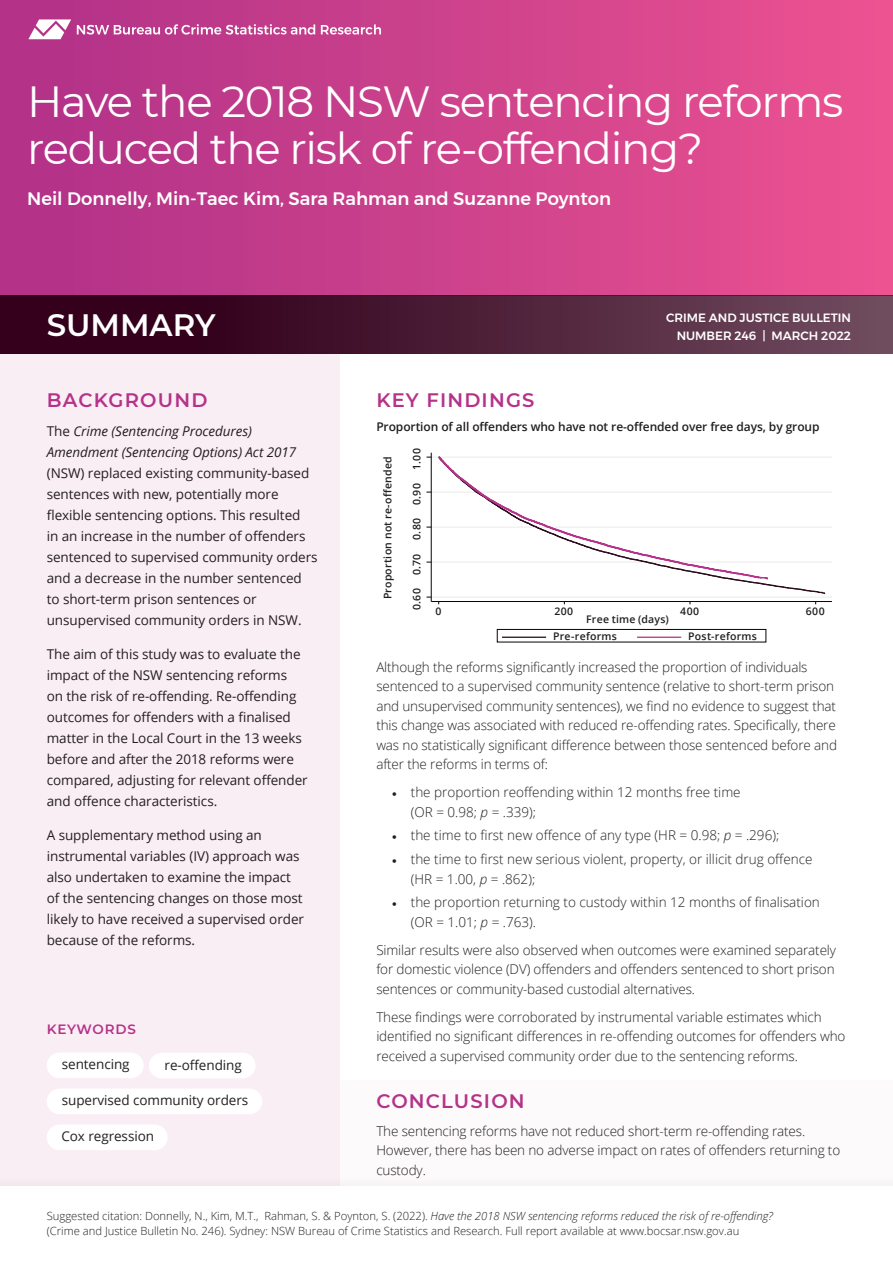
<style>
.page{position:relative;width:893px;height:1263px;background:#fff}
.page>*{position:absolute;margin:0;border:0;box-sizing:border-box;transform-origin:0 0}
.t1{font:43.5px/46.8px "Montserrat";letter-spacing:-.03em;color:#fff}
.Summary{font:600 30.9px "Montserrat";color:#fff}
.t2{font:600 19.5px "Montserrat";letter-spacing:.06em;color:#b43389}
.Author{font:500 18px "Montserrat";color:#fff}
.Body_Right{font:300 13.5px/19.5px "Open Sans";letter-spacing:-.01em;color:#231f20}
.Body_left{font:13.5px/21px "Open Sans";letter-spacing:-.005em;color:#231f20}
.Key_Words{font:13.5px "Open Sans";letter-spacing:-.005em;color:#231f20}
.t3{font:600 13.5px "Montserrat";letter-spacing:.06em;color:#b43389}
.Body_Right-2{font:600 12px "Open Sans";letter-spacing:-.005em;color:#231f20}
.Number_and_Month{font:500 12px/18px "Montserrat";color:#fff;text-align:right}
.Citation{font:300 11.25px/15px "Open Sans";color:#231f20}
.t4{font:600 10.5px/17px "Open Sans";letter-spacing:.02em;color:#211e1e}
.s1{font-style:italic}
.s2{font-family:"Minion Pro";font-weight:400}
</style>
<div class="page">
<div style="left:0;top:354px;width:340px;height:833px;background:#faeef5"></div>
<div style="left:340px;top:1080px;width:553px;height:107px;background:#fdfafc"></div>
<div style="left:0;top:1174px;width:893px;height:89px;background:#f9f4f6"></div>
<div style="left:0;top:1186px;width:893px;height:77px;background:#fff"></div>
<div style="left:0;top:0;width:893px;height:296px;background:linear-gradient(to right,#af3188,#ec5291)"></div>
<svg style="left:77px;top:24px;width:238px;height:11px"></svg>
<svg style="left:321px;top:24px;width:60px;height:11px"></svg>
<svg style="left:28px;top:19px;width:43px;height:20px"></svg>
<div style="left:0;top:296px;width:893px;height:58px;background:linear-gradient(to right,#290010,#6e4a5d)"></div>
<div style="left:47px;top:1052px;width:97px;height:26px;background:#fff;border-radius:13px"></div>
<div style="left:149px;top:1053px;width:106px;height:25px;background:#fff;border-radius:13px"></div>
<div style="left:47px;top:1088px;width:215px;height:26px;background:#fff;border-radius:13px"></div>
<div style="left:47px;top:1124px;width:121px;height:26px;background:#fff;border-radius:13px"></div>
<hr style="left:431px;top:597px;width:401px;height:1px;background:#eaeaea">
<hr style="left:431px;top:562px;width:401px;height:1px;background:#eaeaea">
<hr style="left:431px;top:527px;width:401px;height:1px;background:#eaeaea">
<hr style="left:431px;top:492px;width:401px;height:1px;background:#eaeaea">
<hr style="left:431px;top:457px;width:401px;height:1px;background:#eaeaea">
<svg style="left:438px;top:456px;width:330px;height:125px"></svg>
<hr style="left:431px;top:453px;width:1px;height:148px;background:#050504">
<hr style="left:431px;top:601px;width:401px;height:1px;background:#050504">
<svg style="left:497px;top:636px;width:269px;height:7px"></svg>
<div style="left:497px;top:629px;width:269px;height:13px;border:1px solid #050504"></div>
<hr style="left:502px;top:637px;width:44px;height:1px;background:#2e0e1e">
<hr style="left:637px;top:637px;width:44px;height:1px;background:#b63489">
<h1 class="t1" style="left:27px;top:77px;width:818px">Have the 2018 NSW sentencing reforms reduced the risk of re-offending?</h1>
<p class="Author" style="left:27px;top:185px;width:586px">Neil Donnelly, Min-Taec Kim, Sara Rahman and Suzanne Poynton</p>
<p class="Summary" style="left:47px;top:303px;width:170px">SUMMARY</p>
<h2 class="t2" style="left:47px;top:386px;width:162px">BACKGROUND</h2>
<p class="Body_left" style="left:47px;top:421px;width:272px">The <span class="s1">Crime (Sentencing Procedures)<br>Amendment (Sentencing Options) Act 2017 </span>(NSW) replaced existing community-based sentences with new, potentially more flexible sentencing options. This resulted<br>in an increase in the number of offenders sentenced to supervised community orders and a decrease in the number sentenced to short-term prison sentences or unsupervised community orders in NSW.</p>
<p class="Body_left" style="left:47px;top:643px;width:262px">The aim of this study was to evaluate the impact of the NSW sentencing reforms<br>on the risk of re-offending. Re-offending outcomes for offenders with a finalised matter in the Local Court in the 13 weeks before and after the 2018 reforms were compared, adjusting for relevant offender and offence characteristics.</p>
<p class="Body_left" style="left:47px;top:824px;width:259px">A supplementary method using an instrumental variables (IV) approach was also undertaken to examine the impact of the sentencing changes on those most likely to have received a supervised order because of the reforms.</p>
<p class="t3" style="left:47px;top:1020px;width:91px">KEYWORDS</p>
<p class="Body_left" style="left:62px;top:1053px;width:69px">sentencing</p>
<p class="Key_Words" style="left:165px;top:1055px;width:79px">re-offending</p>
<p class="Body_left" style="left:62px;top:1089px;width:188px">supervised community orders</p>
<p class="Key_Words" style="left:61px;top:1127px;width:94px">Cox regression</p>
<h2 class="t2" style="left:376px;top:386px;width:160px">KEY FINDINGS</h2>
<p class="Number_and_Month" style="left:666px;top:309px;width:186px">CRIME AND JUSTICE BULLETIN<br>NUMBER 246 | MARCH 2022</p>
<p class="Body_Right-2" style="left:376px;top:419px;width:445px">Proportion of all offenders who have not re-offended over free days, by group</p>
<p class="t4" style="left:379px;top:599px;width:144px;rotate:-90deg">Proportion not re-offended</p>
<p class="t4" style="left:408px;top:470px;width:23px;rotate:-90deg">1.00</p>
<p class="t4" style="left:408px;top:540px;width:58px;rotate:-90deg">0.80 0.90</p>
<p class="t4" style="left:408px;top:575px;width:23px;rotate:-90deg">0.70</p>
<p class="t4" style="left:408px;top:610px;width:23px;rotate:-90deg">0.60</p>
<p class="t4" style="left:435px;top:603px;width:7px">0</p>
<p class="t4" style="left:554px;top:603px;width:20px">200</p>
<p class="t4" style="left:680px;top:603px;width:21px">400</p>
<p class="t4" style="left:806px;top:603px;width:20px">600</p>
<p class="t4" style="left:553px;top:610px;width:117px;text-indent:33px">Free time (days)<br>Pre-reforms</p>
<p class="t4" style="left:688px;top:627px;width:70px">Post-reforms</p>
<p class="Body_Right" style="left:376px;top:657px;width:462px">Although the reforms significantly increased the proportion of individuals sentenced to a supervised community sentence (relative to short-term prison and unsupervised community sentences), we find no evidence to suggest that this change was associated with reduced re-offending rates. Specifically, there was no statistically significant difference between those sentenced before and after the reforms in terms of:</p>
<p class="Body_Right" style="left:411px;top:782px;width:331px;text-indent:-19px"><span class="s2">•</span> the proportion reoffending within 12 months free time (OR = 0.98; <span class="s1">p</span> = .339);</p>
<p class="Body_Right" style="left:392px;top:825px;width:389px"><span class="s2">•</span> the time to first new offence of any type (HR = 0.98; <span class="s1">p</span> = .296);</p>
<p class="Body_Right" style="left:411px;top:849px;width:403px;text-indent:-19px"><span class="s2">•</span> the time to first new serious violent, property, or illicit drug offence (HR = 1.00, <span class="s1">p</span> = .862);</p>
<p class="Body_Right" style="left:411px;top:892px;width:411px;text-indent:-19px"><span class="s2">•</span> the proportion returning to custody within 12 months of finalisation (OR = 1.01; <span class="s1">p</span> = .763).</p>
<p class="Body_Right" style="left:376px;top:940px;width:461px;text-align:justify">Similar results were also observed when outcomes were examined separately for domestic violence (DV) offenders and offenders sentenced to short prison sentences or community-based custodial alternatives.</p>
<p class="Body_Right" style="left:376px;top:1007px;width:471px">These findings were corroborated by instrumental variable estimates which identified no significant differences in re-offending outcomes for offenders who received a supervised community order due to the sentencing reforms.</p>
<h2 class="t2" style="left:376px;top:1087px;width:150px">CONCLUSION</h2>
<p class="Body_Right" style="left:376px;top:1120px;width:465px">The sentencing reforms have not reduced short-term re-offending rates.<br>However, there has been no adverse impact on rates of offenders returning to custody.</p>
<p class="Citation" style="left:47px;top:1208px;width:728px">Suggested citation: Donnelly, N., Kim, M.T., Rahman, S. &amp; Poynton, S. (2022). <span class="s1">Have the 2018 NSW sentencing reforms reduced the risk of re-offending? </span>(Crime and Justice Bulletin No. 246). Sydney: NSW Bureau of Crime Statistics and Research. Full report available at www.bocsar.nsw.gov.au</p>
</div>
